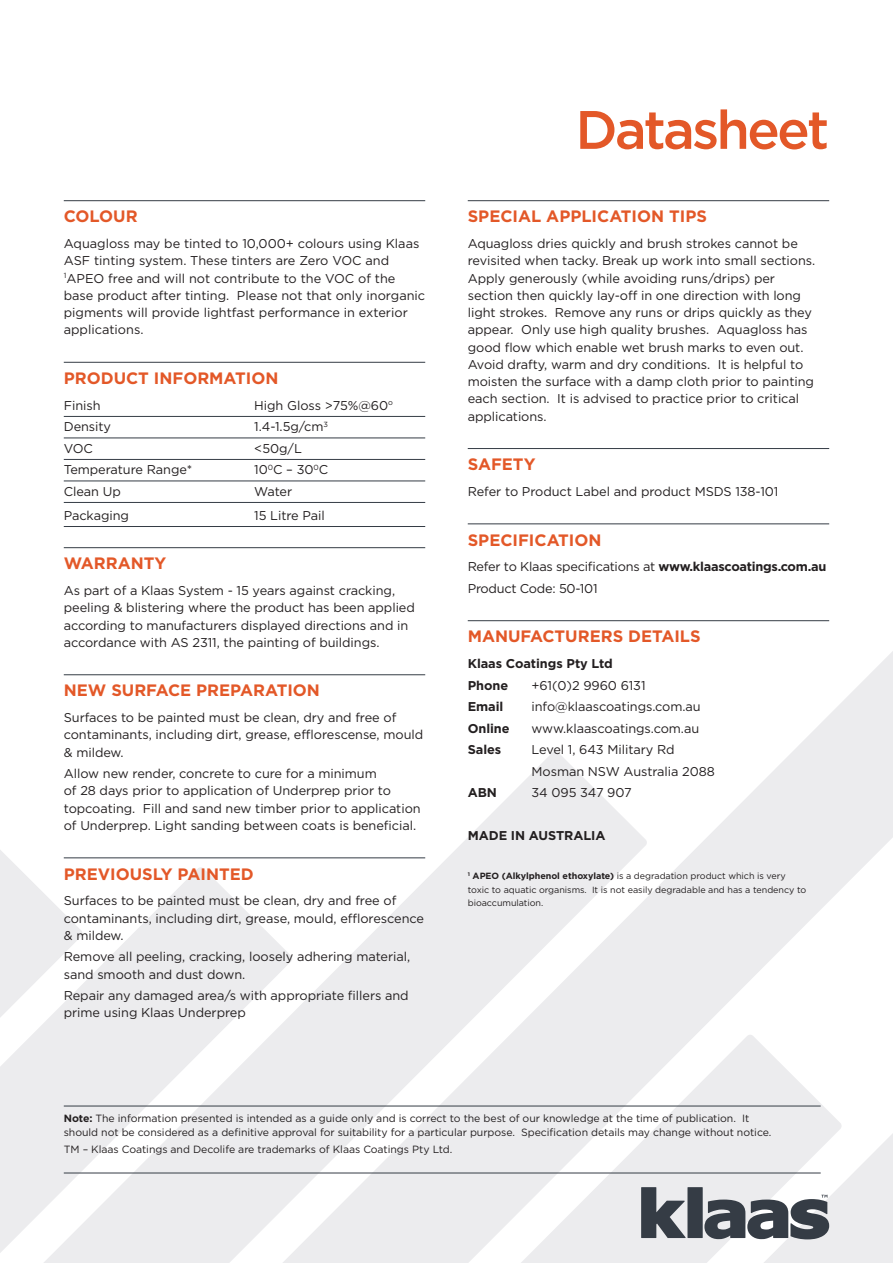
<style>
.page{position:relative;width:893px;height:1263px;background:#fff}
.page>*{position:absolute;margin:0;border:0;box-sizing:border-box;transform-origin:0 0}
.t1{font:500 54px "Gotham";letter-spacing:-.05em;color:#e35828}
.LEVEL_2_HEADINGS_W_L{font:700 16.5px "Gotham";color:#e35828}
.Body_Copy{font:12.75px/17.2px "Gotham";letter-spacing:-.005em;color:#231f20}
.TABLE_STYLES{font:12.75px "Gotham";letter-spacing:-.005em;color:#231f20}
.Body_Copy-2{font:700 12.75px "Gotham";letter-spacing:-.005em;color:#231f20}
.LEVEL_3_HEADINGS{font:700 12.75px "Gotham";letter-spacing:-.005em;color:#231f20}
.Small_text{font:10.5px/13.5px "Gotham";letter-spacing:-.005em;color:#231f20}
.Small_text-2{font:9px/13.5px "Gotham";letter-spacing:-.005em;color:#231f20}
.s1{font-weight:700}
</style>
<div class="page">
<svg style="left:282px;top:651px;width:611px;height:384px"></svg>
<svg style="left:647px;top:1035px;width:195px;height:228px;fill:#ececee"></svg>
<svg style="left:44px;top:751px;width:603px;height:512px;fill:#ececee"></svg>
<svg style="left:0;top:867px;width:293px;height:387px;fill:#ececee"></svg>
<svg style="left:0;top:848px;width:83px;height:171px"></svg>
<svg style="left:641px;top:1187px;width:45px;height:51px;background:#7a7e85"></svg>
<div style="left:687px;top:1187px;width:16px;height:51px;background:#353c45"></div>
<svg style="left:704px;top:1133px;width:189px;height:130px"></svg>
<hr style="left:64px;top:200px;width:361px;height:1px;background:#353c45">
<hr style="left:64px;top:362px;width:361px;height:1px;background:#353c45">
<hr style="left:64px;top:416px;width:361px;height:1px;background:#353c45">
<hr style="left:64px;top:438px;width:361px;height:1px;background:#353c45">
<hr style="left:64px;top:459px;width:361px;height:1px;background:#353c45">
<hr style="left:64px;top:481px;width:361px;height:1px;background:#353c45">
<hr style="left:64px;top:502px;width:361px;height:1px;background:#353c45">
<hr style="left:64px;top:526px;width:361px;height:1px;background:#353c45">
<hr style="left:64px;top:547px;width:361px;height:1px;background:#353c45">
<hr style="left:64px;top:674px;width:361px;height:1px;background:#353c45">
<hr style="left:64px;top:857px;width:361px;height:1px;background:#353c45">
<hr style="left:468px;top:200px;width:361px;height:1px;background:#353c45">
<hr style="left:468px;top:448px;width:361px;height:1px;background:#353c45">
<hr style="left:468px;top:523px;width:361px;height:1px;background:#353c45">
<hr style="left:468px;top:620px;width:361px;height:1px;background:#353c45">
<hr style="left:64px;top:1106px;width:757px;height:1px;background:#353c45">
<hr style="left:64px;top:1172px;width:757px;height:1px;background:#353c45">
<p class="LEVEL_2_HEADINGS_W_L" style="left:64px;top:207px;width:75px">COLOUR</p>
<p class="Body_Copy" style="left:64px;top:235px;width:363px">Aquagloss may be tinted to 10,000+ colours using Klaas ASF tinting system. These tinters are Zero VOC and <sup>1</sup>APEO free and will not contribute to the VOC of the base product after tinting. Please not that only inorganic pigments will provide lightfast performance in exterior applications.</p>
<p class="LEVEL_2_HEADINGS_W_L" style="left:64px;top:368px;width:216px">PRODUCT INFORMATION</p>
<p class="TABLE_STYLES" style="left:64px;top:398px;width:38px">Finish</p>
<p class="TABLE_STYLES" style="left:254px;top:398px;width:140px">High Gloss &gt;75%@60<sup>o</sup></p>
<p class="TABLE_STYLES" style="left:64px;top:420px;width:49px">Density</p>
<p class="TABLE_STYLES" style="left:254px;top:420px;width:75px">1.4-1.5g/cm<sup>3</sup></p>
<p class="TABLE_STYLES" style="left:64px;top:441px;width:31px">VOC</p>
<p class="TABLE_STYLES" style="left:254px;top:441px;width:49px">&lt;50g/L</p>
<p class="TABLE_STYLES" style="left:64px;top:463px;width:130px">Temperature Range*</p>
<p class="TABLE_STYLES" style="left:254px;top:463px;width:75px">10<sup>0</sup>C – 30<sup>0</sup>C</p>
<p class="TABLE_STYLES" style="left:64px;top:484px;width:59px">Clean Up</p>
<p class="TABLE_STYLES" style="left:254px;top:484px;width:39px">Water</p>
<p class="TABLE_STYLES" style="left:64px;top:508px;width:67px">Packaging</p>
<p class="TABLE_STYLES" style="left:254px;top:508px;width:72px">15 Litre Pail</p>
<p class="LEVEL_2_HEADINGS_W_L" style="left:64px;top:554px;width:104px">WARRANTY</p>
<p class="Body_Copy" style="left:64px;top:582px;width:353px">As part of a Klaas System - 15 years against cracking, peeling &amp; blistering where the product has been applied according to manufacturers displayed directions and in accordance with AS 2311, the painting of buildings.</p>
<p class="LEVEL_2_HEADINGS_W_L" style="left:64px;top:681px;width:258px">NEW SURFACE PREPARATION</p>
<p class="Body_Copy" style="left:64px;top:709px;width:361px">Surfaces to be painted must be clean, dry and free of contaminants, including dirt, grease, efflorescense, mould &amp; mildew.</p>
<p class="Body_Copy" style="left:64px;top:765px;width:358px">Allow new render, concrete to cure for a minimum<br>of 28 days prior to application of Underprep prior to topcoating. Fill and sand new timber prior to application of Underprep. Light sanding between coats is beneficial.</p>
<p class="LEVEL_2_HEADINGS_W_L" style="left:64px;top:864px;width:191px">PREVIOUSLY PAINTED</p>
<p class="Body_Copy" style="left:64px;top:892px;width:362px">Surfaces to be painted must be clean, dry and free of contaminants, including dirt, grease, mould, efflorescence &amp; mildew.</p>
<p class="Body_Copy" style="left:64px;top:948px;width:348px">Remove all peeling, cracking, loosely adhering material, sand smooth and dust down.</p>
<p class="Body_Copy" style="left:64px;top:987px;width:346px">Repair any damaged area/s with appropriate fillers and prime using Klaas Underprep</p>
<h1 class="t1" style="left:575px;top:99px;width:255px">Datasheet</h1>
<p class="LEVEL_2_HEADINGS_W_L" style="left:468px;top:207px;width:241px">SPECIAL APPLICATION TIPS</p>
<p class="Body_Copy" style="left:468px;top:235px;width:349px">Aquagloss dries quickly and brush strokes cannot be revisited when tacky. Break up work into small sections.<br>Apply generously (while avoiding runs/drips) per section then quickly lay-off in one direction with long light strokes. Remove any runs or drips quickly as they appear. Only use high quality brushes. Aquagloss has good flow which enable wet brush marks to even out.<br>Avoid drafty, warm and dry conditions. It is helpful to moisten the surface with a damp cloth prior to painting each section. It is advised to practice prior to critical applications.</p>
<p class="LEVEL_2_HEADINGS_W_L" style="left:468px;top:455px;width:69px">SAFETY</p>
<p class="Body_Copy" style="left:468px;top:483px;width:312px">Refer to Product Label and product MSDS 138-101</p>
<p class="LEVEL_2_HEADINGS_W_L" style="left:468px;top:530px;width:135px">SPECIFICATION</p>
<p class="Body_Copy" style="left:468px;top:558px;width:360px">Refer to Klaas specifications at <span class="s1">www.klaascoatings.com.au</span></p>
<p class="Body_Copy" style="left:468px;top:579px;width:131px">Product Code: 50-101</p>
<p class="LEVEL_2_HEADINGS_W_L" style="left:468px;top:627px;width:234px">MANUFACTURERS DETAILS</p>
<p class="Body_Copy-2" style="left:468px;top:656px;width:147px">Klaas Coatings Pty Ltd</p>
<p class="Body_Copy-2" style="left:468px;top:678px;width:42px">Phone</p>
<p class="Body_Copy" style="left:531px;top:676px;width:116px">+61(0)2 9960 6131</p>
<p class="Body_Copy-2" style="left:468px;top:699px;width:37px">Email</p>
<p class="Body_Copy" style="left:531px;top:698px;width:171px">info@klaascoatings.com.au</p>
<p class="Body_Copy-2" style="left:468px;top:721px;width:43px">Online</p>
<p class="Body_Copy" style="left:531px;top:719px;width:169px">www.klaascoatings.com.au</p>
<p class="Body_Copy-2" style="left:468px;top:742px;width:35px">Sales</p>
<p class="Body_Copy" style="left:531px;top:741px;width:145px">Level 1, 643 Military Rd</p>
<p class="Body_Copy" style="left:531px;top:762px;width:185px">Mosman NSW Australia 2088</p>
<p class="Body_Copy-2" style="left:468px;top:785px;width:31px">ABN</p>
<p class="Body_Copy" style="left:531px;top:784px;width:102px">34 095 347 907</p>
<p class="LEVEL_3_HEADINGS" style="left:468px;top:828px;width:139px">MADE IN AUSTRALIA</p>
<p class="Small_text-2" style="left:468px;top:869px;width:340px"><sup>1</sup> <span class="s1">APEO (Alkylphenol ethoxylate)</span> is a degradation product which is very toxic to aquatic organisms. It is not easily degradable and has a tendency to bioaccumulation.</p>
<p class="Small_text" style="left:64px;top:1111px;width:709px"><span class="s1">Note:</span> The information presented is intended as a guide only and is correct to the best of our knowledge at the time of publication. It should not be considered as a definitive approval for suitability for a particular purpose. Specification details may change without notice.</p>
<p class="Small_text" style="left:64px;top:1143px;width:390px">TM – Klaas Coatings and Decolife are trademarks of Klaas Coatings Pty Ltd.</p>
</div>
